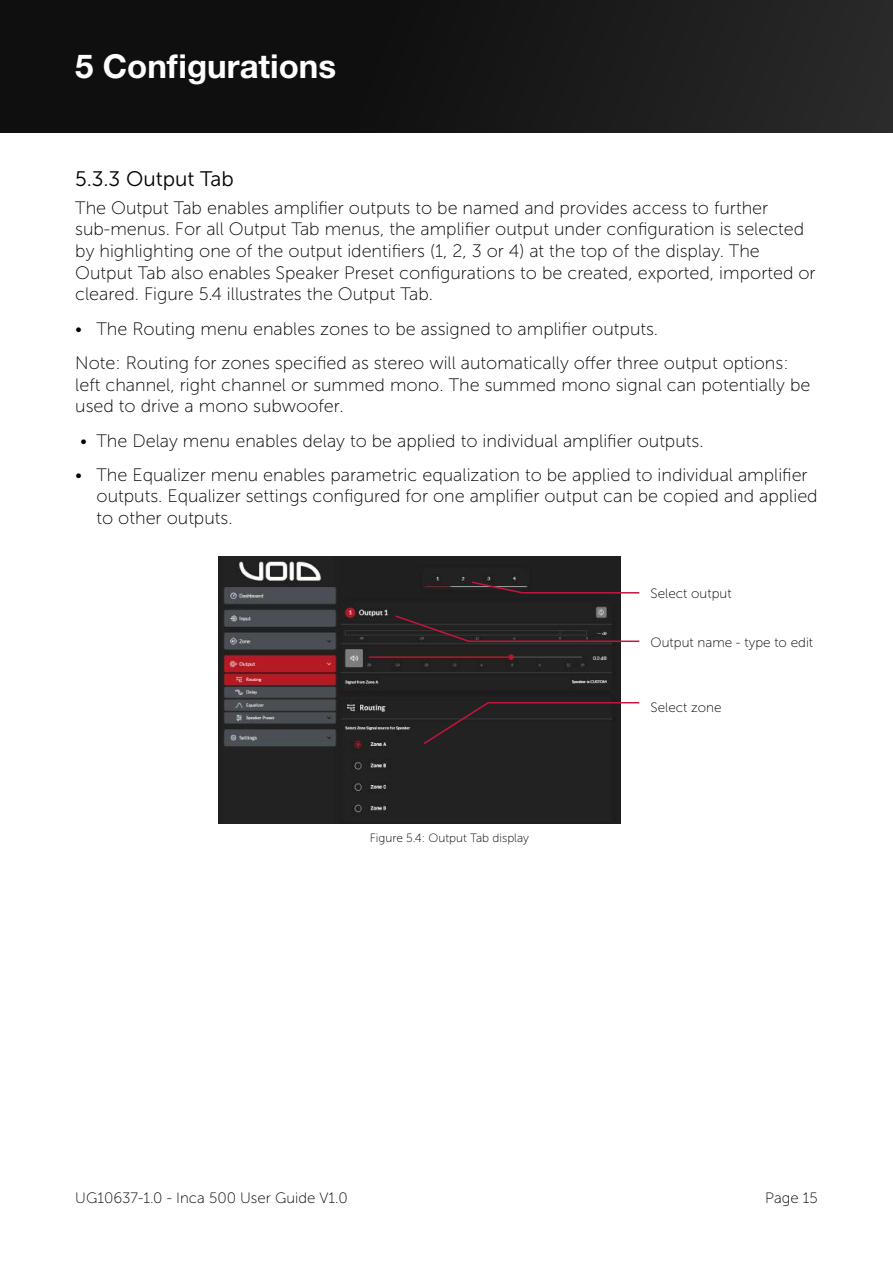
<style>
.page{position:relative;width:893px;height:1263px;background:#fff}
.page>*{position:absolute;margin:0;border:0;box-sizing:border-box;transform-origin:0 0}
.t1{font:700 33px "Helvetica Neue LT Pro";color:#fff}
.t2{font:21px "Museo Sans 300";color:#000}
.t3{font:18px/21.6px "Museo Sans 100";color:#000}
.t4{font:15px "Museo Sans 100";color:#000}
.t5{font:13.5px "Museo Sans 100";color:#000}
.t6{font:12px "Museo Sans 100";color:#000}
</style>
<div class="page">
<img style="left:0;top:0;width:893px;height:133px">
<img style="left:218px;top:556px;width:403px;height:268px">
<hr style="left:522px;top:592px;width:117px;height:1px;background:#c5143d">
<svg style="left:470px;top:580px;width:54px;height:15px"></svg>
<hr style="left:488px;top:702px;width:151px;height:1px;background:#c5143d">
<svg style="left:422px;top:700px;width:68px;height:46px;background:#282123"></svg>
<hr style="left:469px;top:640px;width:170px;height:2px;background:#c5143d">
<svg style="left:394px;top:614px;width:77px;height:29px;background:#2c2224"></svg>
<h1 class="t1" style="left:75px;top:45px;width:262px">5 Configurations</h1>
<p class="t2" style="left:75px;top:167px;width:160px">5.3.3 Output Tab</p>
<p class="t3" style="left:75px;top:197px;width:742px">The Output Tab enables amplifier outputs to be named and provides access to further sub-menus. For all Output Tab menus, the amplifier output under configuration is selected by highlighting one of the output identifiers (1, 2, 3 or 4) at the top of the display. The Output Tab also enables Speaker Preset configurations to be created, exported, imported or cleared. Figure 5.4 illustrates the Output Tab.</p>
<p class="t3" style="left:75px;top:311px;width:715px;line-height:34.3px">• The Routing menu enables zones to be assigned to amplifier outputs.<br>Note: Routing for zones specified as stereo will automatically offer three output options:</p>
<p class="t3" style="left:75px;top:374px;width:737px">left channel, right channel or summed mono. The summed mono signal can potentially be used to drive a mono subwoofer.</p>
<p class="t3" style="left:80px;top:430px;width:625px">• The Delay menu enables delay to be applied to individual amplifier outputs.</p>
<p class="t3" style="left:97px;top:464px;width:723px;text-indent:-21px">• The Equalizer menu enables parametric equalization to be applied to individual amplifier outputs. Equalizer settings configured for one amplifier output can be copied and applied to other outputs.</p>
<p class="t5" style="left:651px;top:586px;width:82px">Select output</p>
<p class="t5" style="left:651px;top:635px;width:164px">Output name - type to edit</p>
<p class="t6" style="left:370px;top:832px;width:161px">Figure 5.4: Output Tab display</p>
<p class="t5" style="left:651px;top:700px;width:73px">Select zone</p>
<p class="t4" style="left:75px;top:1190px;width:274px">UG10637-1.0 - Inca 500 User Guide V1.0</p>
<p class="t4" style="left:765px;top:1190px;width:54px">Page 15</p>
</div>
